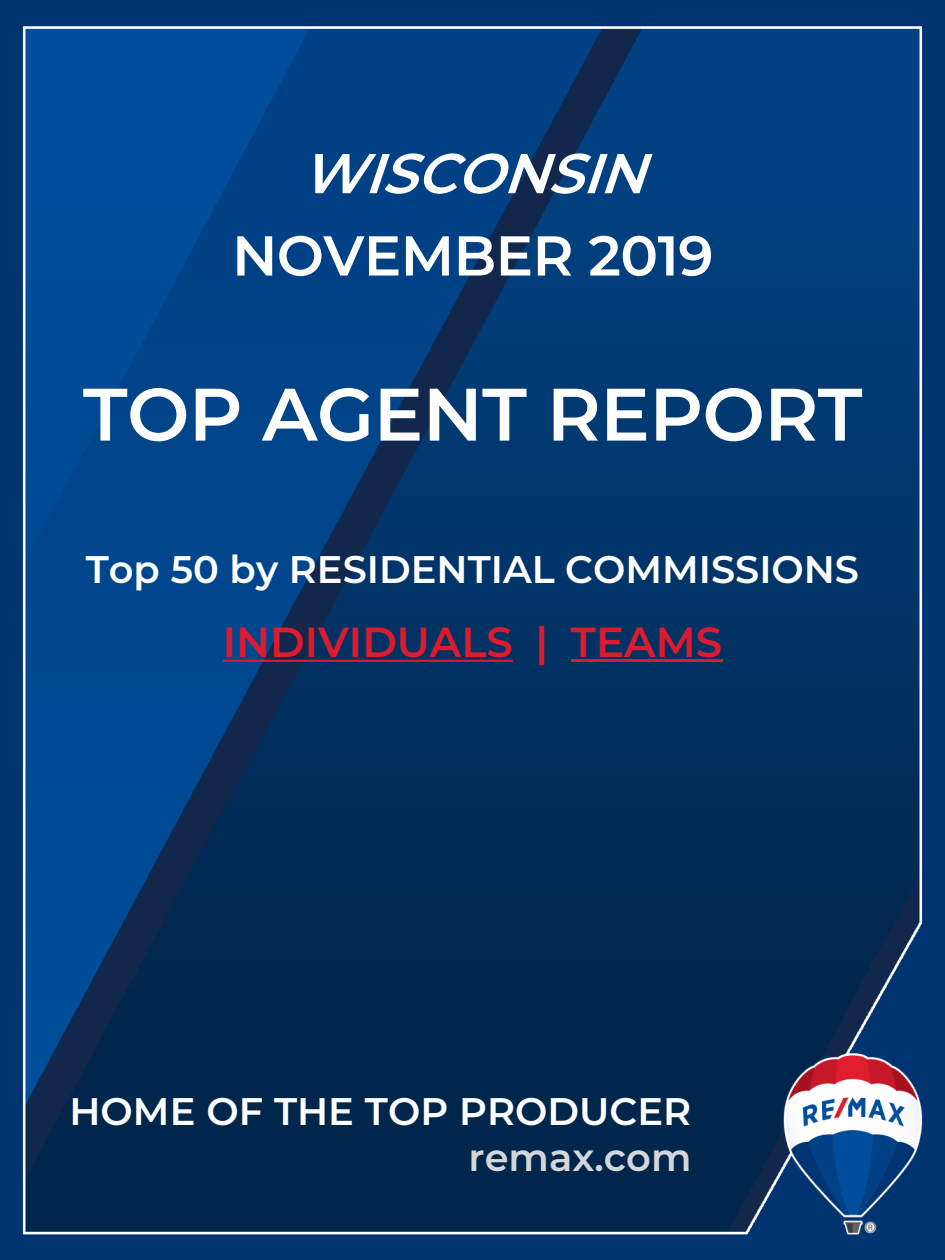
<style>
.page{position:relative;width:945px;height:1260px;background:#fff}
.page>*{position:absolute;margin:0;border:0;box-sizing:border-box;transform-origin:0 0}
.t1{font:600 74.2px "Montserrat";letter-spacing:-.01em;color:#fff}
.t2{font:600 56px "Montserrat";letter-spacing:-.01em;color:#fff}
.t3{font:italic 600 56px "Montserrat";color:#fff}
.t4{font:600 42px "Montserrat";color:#dc1c2e}
.t5{font:600 38.5px "Montserrat";color:#fff}
.t6{font:600 38.5px "Montserrat";color:#d4d7d9}
</style>
<div class="page">
<img style="left:0;top:0;width:945px;height:1260px">
<svg style="left:223px;top:660px;width:290px;height:2px"></svg>
<hr style="left:571px;top:660px;width:151px;height:2px;background:#dc1c2e">
<h1 class="t3" style="left:301px;top:134px;width:370px">WISCONSIN</h1>
<h1 class="t2" style="left:232px;top:216px;width:483px">NOVEMBER 2019</h1>
<h1 class="t1" style="left:83px;top:362px;width:781px">TOP AGENT REPORT</h1>
<p class="t5" style="left:86px;top:542px;width:775px">Top 50 by RESIDENTIAL COMMISSIONS</p>
<p class="t4" style="left:223px;top:612px;width:501px">INDIVIDUALS | TEAMS</p>
<p class="t5" style="left:70px;top:1084px;width:623px">HOME OF THE TOP PRODUCER</p>
<p class="t6" style="left:469px;top:1130px;width:224px">remax.com</p>
</div>
